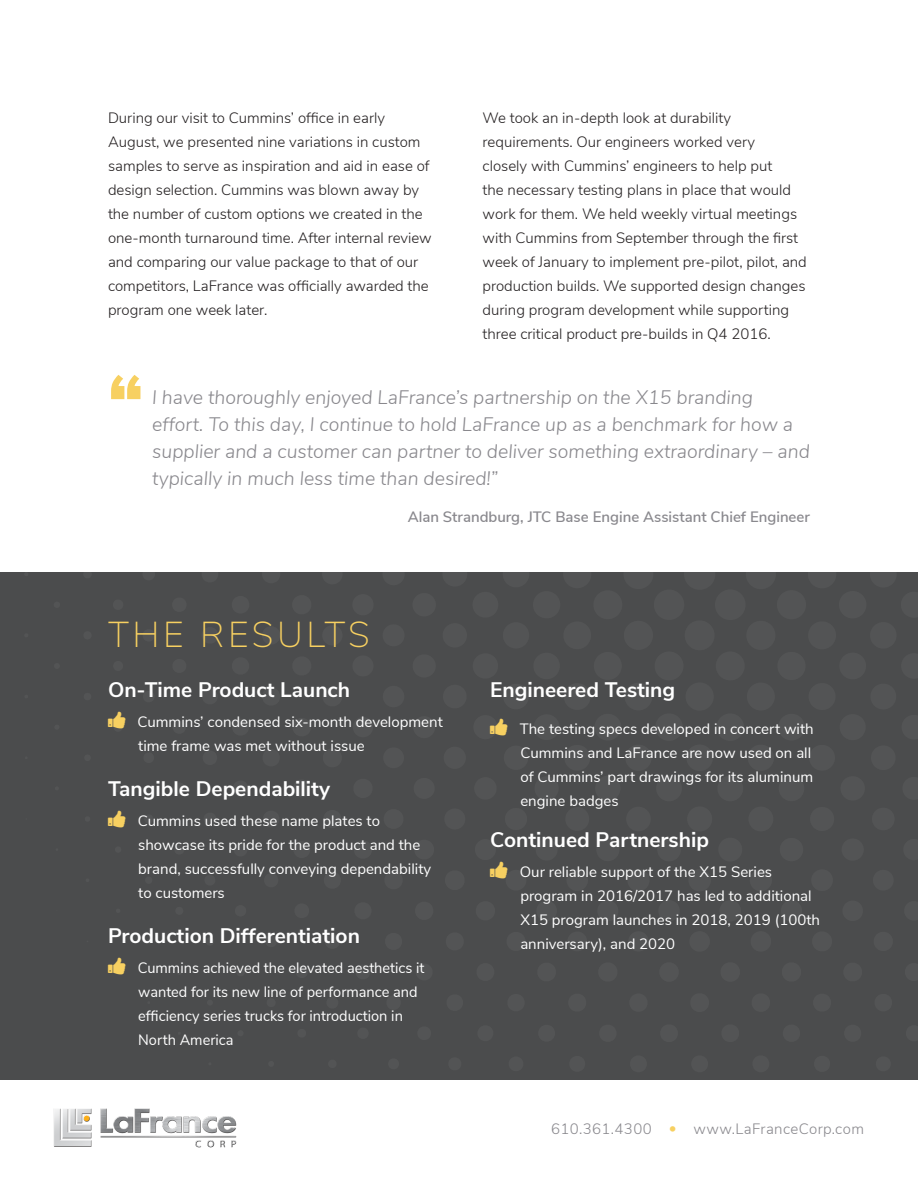
<style>
.page{position:relative;width:918px;height:1188px;background:#fff}
.page>*{position:absolute;margin:0;border:0;box-sizing:border-box;transform-origin:0 0}
.Subheadline{font:200 36px "Nunito Sans";letter-spacing:.1em;color:#f7d061}
.Bold{font:700 21px "Nunito Sans";color:#fff}
.Body_Copy{font:italic 300 19.5px/27px "Nunito Sans";color:#89888d}
.Body_Copy-2{font:300 15px/24px "Nunito Sans";color:#231f20}
.Body_Copy-3{font:15px/24px "Nunito Sans";color:#fff}
.Bold-2{font:15px/24px "Nunito Sans";color:#fff}
.Body_Copy-4{font:600 15px "Nunito Sans";color:#89888d}
.t1{font:300 15px "Nunito Sans";letter-spacing:.025em;color:#89888d}
.s1{color:#f7d061}
</style>
<div class="page">
<img style="left:53px;top:1108px;width:184px;height:40px">
<div style="left:0;top:572px;width:918px;height:508px;background:#4b4c4d"></div>
<svg style="left:111px;top:375px;width:29px;height:24px"></svg>
<p class="Body_Copy-2" style="left:108px;top:105px;width:325px">During our visit to Cummins’ office in early August, we presented nine variations in custom samples to serve as inspiration and aid in ease of design selection. Cummins was blown away by the number of custom options we created in the one-month turnaround time. After internal review and comparing our value package to that of our competitors, LaFrance was officially awarded the program one week later.</p>
<p class="Body_Copy-2" style="left:483px;top:105px;width:326px">We took an in-depth look at durability requirements. Our engineers worked very<br>closely with Cummins’ engineers to help put<br>the necessary testing plans in place that would work for them. We held weekly virtual meetings with Cummins from September through the first week of January to implement pre-pilot, pilot, and production builds. We supported design changes during program development while supporting three critical product pre-builds in Q4 2016.</p>
<p class="Body_Copy" style="left:152px;top:382px;width:659px">I have thoroughly enjoyed LaFrance’s partnership on the X15 branding<br>effort. To this day, I continue to hold LaFrance up as a benchmark for how a supplier and a customer can partner to deliver something extraordinary – and typically in much less time than desired!”</p>
<p class="Body_Copy-4" style="left:408px;top:506px;width:404px">Alan Strandburg, JTC Base Engine Assistant Chief Engineer</p>
<p class="Subheadline" style="left:108px;top:608px;width:263px">THE RESULTS</p>
<p class="Bold" style="left:108px;top:674px;width:244px">On-Time Product Launch</p>
<p class="Body_Copy-3" style="left:137px;top:709px;width:307px">Cummins’ condensed six-month development time frame was met without issue</p>
<p class="Bold" style="left:108px;top:773px;width:224px">Tangible Dependability</p>
<p class="Body_Copy-3" style="left:138px;top:808px;width:295px">Cummins used these name plates to showcase its pride for the product and the brand, successfully conveying dependability to customers</p>
<p class="Bold" style="left:108px;top:920px;width:253px">Production Differentiation</p>
<p class="Body_Copy-3" style="left:138px;top:955px;width:288px">Cummins achieved the elevated aesthetics it wanted for its new line of performance and efficiency series trucks for introduction in North America</p>
<p class="Bold" style="left:490px;top:674px;width:187px">Engineered Testing</p>
<p class="Bold-2" style="left:520px;top:716px;width:295px">The testing specs developed in concert with Cummins and LaFrance are now used on all of Cummins’ part drawings for its aluminum engine badges</p>
<p class="Bold" style="left:490px;top:824px;width:220px">Continued Partnership</p>
<p class="Body_Copy-3" style="left:520px;top:859px;width:302px">Our reliable support of the X15 Series program in 2016/2017 has led to additional X15 program launches in 2018, 2019 (100th anniversary), and 2020</p>
<p class="t1" style="left:551px;top:1118px;width:314px">610.361.4300 <span class="s1">•</span> www.LaFranceCorp.com</p>
</div>
